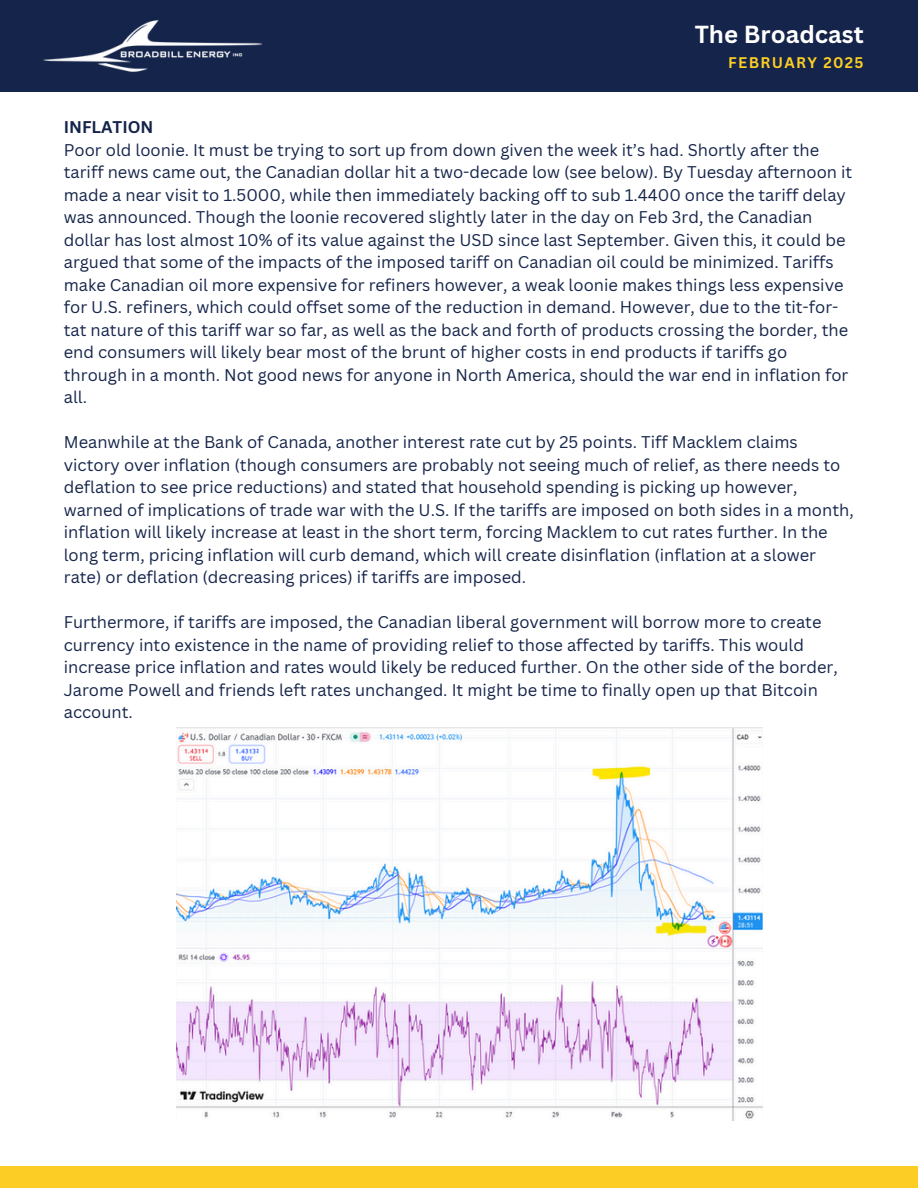
<style>
.page{position:relative;width:918px;height:1188px;background:#fff}
.page>*{position:absolute;margin:0;border:0;box-sizing:border-box;transform-origin:0 0}
.t1{font:700 24px "Canva Sans";color:#fff}
.t2{font:16.5px/22.5px "Canva Sans";color:#15244a}
.t3{font:700 16.5px "Canva Sans";color:#15244a}
.t4{font:700 15px "Canva Sans";letter-spacing:.09em;color:#fcce25}
</style>
<div class="page">
<div style="left:0;top:0;width:918px;height:92px;background:#15244a"></div>
<div style="left:0;top:1166px;width:918px;height:22px;background:#fcce25"></div>
<img style="left:43px;top:20px;width:219px;height:52px">
<img style="left:177px;top:728px;width:586px;height:392px">
<p class="t1" style="left:695px;top:17px;width:170px">The Broadcast</p>
<h1 class="t4" style="left:728px;top:52px;width:137px">FEBRUARY 2025</h1>
<h2 class="t3" style="left:64px;top:115px;width:91px">INFLATION</h2>
<p class="t2" style="left:64px;top:138px;width:790px">Poor old loonie. It must be trying to sort up from down given the week it’s had. Shortly after the tariff news came out, the Canadian dollar hit a two-decade low (see below). By Tuesday afternoon it made a near visit to 1.5000, while then immediately backing off to sub 1.4400 once the tariff delay was announced. Though the loonie recovered slightly later in the day on Feb 3rd, the Canadian dollar has lost almost 10% of its value against the USD since last September. Given this, it could be argued that some of the impacts of the imposed tariff on Canadian oil could be minimized. Tariffs make Canadian oil more expensive for refiners however, a weak loonie makes things less expensive for U.S. refiners, which could offset some of the reduction in demand. However, due to the tit-for&shy;tat nature of this tariff war so far, as well as the back and forth of products crossing the border, the end consumers will likely bear most of the brunt of higher costs in end products if tariffs go through in a month. Not good news for anyone in North America, should the war end in inflation for all.</p>
<p class="t2" style="left:64px;top:430px;width:791px">Meanwhile at the Bank of Canada, another interest rate cut by 25 points. Tiff Macklem claims victory over inflation (though consumers are probably not seeing much of relief, as there needs to deflation to see price reductions) and stated that household spending is picking up however, warned of implications of trade war with the U.S. If the tariffs are imposed on both sides in a month, inflation will likely increase at least in the short term, forcing Macklem to cut rates further. In the long term, pricing inflation will curb demand, which will create disinflation (inflation at a slower rate) or deflation (decreasing prices) if tariffs are imposed.</p>
<p class="t2" style="left:64px;top:610px;width:775px">Furthermore, if tariffs are imposed, the Canadian liberal government will borrow more to create currency into existence in the name of providing relief to those affected by tariffs. This would increase price inflation and rates would likely be reduced further. On the other side of the border, Jarome Powell and friends left rates unchanged. It might be time to finally open up that Bitcoin account.</p>
</div>
